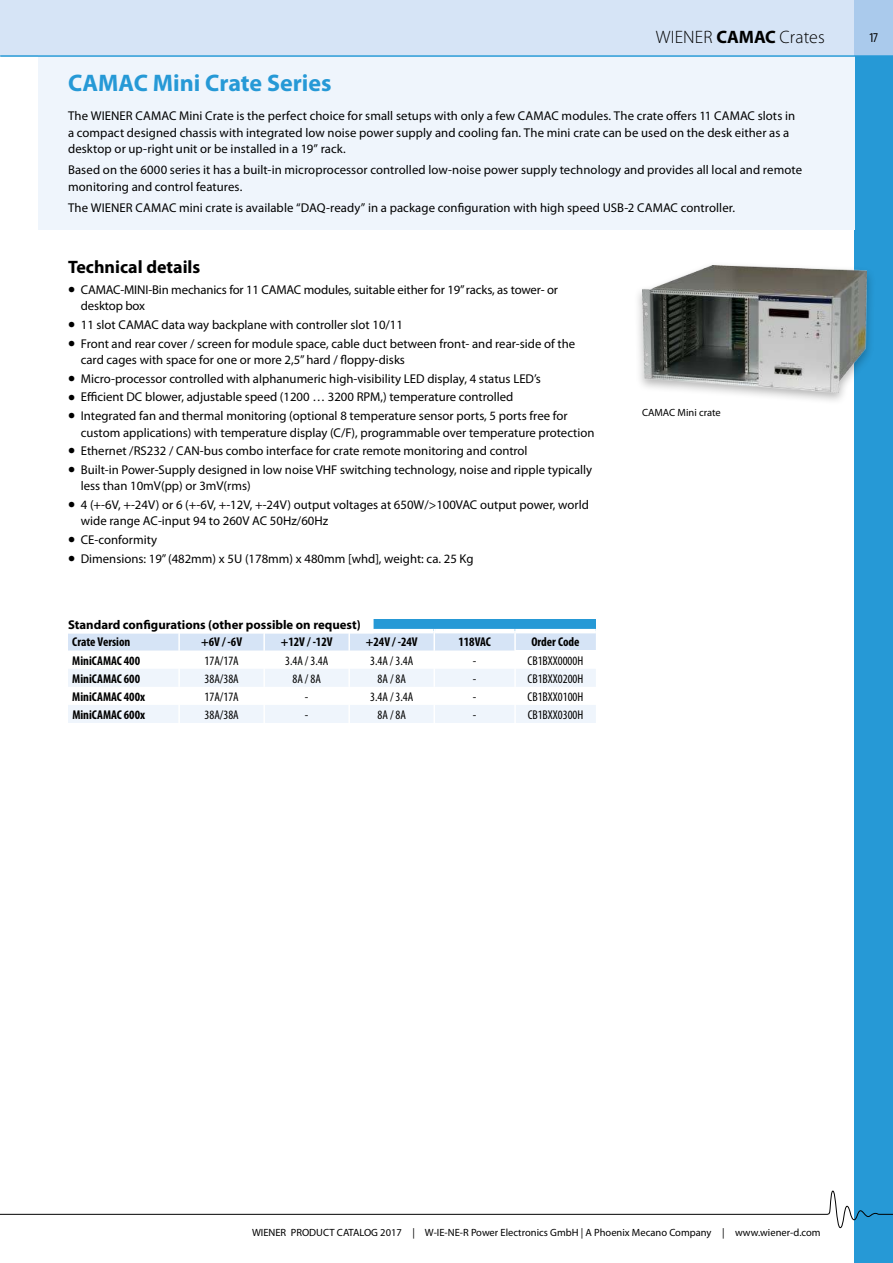
<style>
.page{position:relative;width:893px;height:1263px;background:#fff}
.page>*{position:absolute;margin:0;border:0;box-sizing:border-box;transform-origin:0 0}
.t1{font:700 24px "Myriad Pro";color:#2699d6}
.t2{font:300 18px "Myriad Pro";letter-spacing:.01em;color:#000}
.t3{font:700 18px "Myriad Pro";color:#000}
.t4{font:condensed 13.5px "Myriad Pro";color:#000}
.t5{font:12.75px/16.5px "Myriad Pro";color:#000}
.t6{font:condensed 12.75px "Myriad Pro";color:#000}
.t7{font:700 condensed 12.75px "Myriad Pro";color:#000}
.t8{font:700 12.75px "Myriad Pro";color:#000}
.t9{font:10.5px "Myriad Pro";color:#000}
.s1{font-weight:700}
.s2{font-weight:700;font-size:21px}
</style>
<div class="page">
<div style="left:855px;top:0;width:38px;height:1263px;background:#2699d6"></div>
<div style="left:0;top:0;width:855px;height:55px;background:#d6e4f6"></div>
<svg style="left:0;top:1191px;width:893px;height:37px"></svg>
<div style="left:38px;top:55px;width:817px;height:175px;background:#eff5fc"></div>
<div style="left:68px;top:619px;width:528px;height:12px;background:#2699d6"></div>
<svg style="left:68px;top:629px;width:528px;height:94px"></svg>
<div style="left:64px;top:611px;width:310px;height:22px;background:#fff"></div>
<div style="left:634px;top:261px;width:242px;height:144px;background:#000;opacity:.3"></div>
<img style="left:643px;top:266px;width:224px;height:126px">
<div style="left:855px;top:0;width:38px;height:55px;background:#aacaec"></div>
<hr style="left:0;top:55px;width:893px;height:2px;background:#2699d6">
<h2 class="t2" style="left:656px;top:26px;width:171px">WIENER <span class="s1">CAMAC</span> Crates</h2>
<p class="t4" style="left:870px;top:30px;width:9px">17</p>
<h1 class="t1" style="left:68px;top:67px;width:265px">CAMAC Mini Crate Series</h1>
<p class="t5" style="left:68px;top:108px;width:729px">The WIENER CAMAC Mini Crate is the perfect choice for small setups with only a few CAMAC modules. The crate offers 11 CAMAC slots in a compact designed chassis with integrated low noise power supply and cooling fan. The mini crate can be used on the desk either as a desktop or up-right unit or be installed in a 19” rack.</p>
<p class="t5" style="left:68px;top:162px;width:735px">Based on the 6000 series it has a built-in microprocessor controlled low-noise power supply technology and provides all local and remote monitoring and control features.</p>
<p class="t5" style="left:68px;top:199px;width:669px">The WIENER CAMAC mini crate is available “DAQ-ready” in a package configuration with high speed USB-2 CAMAC controller.</p>
<h2 class="t3" style="left:68px;top:255px;width:134px">Technical details</h2>
<p class="t5" style="left:81px;top:281px;width:479px;text-indent:-13px"><span class="s2">•</span> CAMAC-MINI-Bin mechanics for 11 CAMAC modules, suitable either for 19” racks, as tower- or desktop box</p>
<p class="t5" style="left:68px;top:316px;width:336px"><span class="s2">•</span> 11 slot CAMAC data way backplane with controller slot 10/11</p>
<p class="t5" style="left:81px;top:335px;width:496px;text-indent:-13px"><span class="s2">•</span> Front and rear cover / screen for module space, cable duct between front- and rear-side of the card cages with space for one or more 2,5” hard / floppy-disks</p>
<p class="t5" style="left:68px;top:370px;width:474px"><span class="s2">•</span> Micro-processor controlled with alphanumeric high-visibility LED display, 4 status LED’s</p>
<p class="t5" style="left:68px;top:389px;width:447px"><span class="s2">•</span> Efficient DC blower, adjustable speed (1200 … 3200 RPM,) temperature controlled</p>
<p class="t5" style="left:81px;top:407px;width:515px;text-indent:-13px"><span class="s2">•</span> Integrated fan and thermal monitoring (optional 8 temperature sensor ports, 5 ports free for custom applications) with temperature display (C/F), programmable over temperature protection</p>
<p class="t5" style="left:68px;top:442px;width:461px"><span class="s2">•</span> Ethernet /RS232 / CAN-bus combo interface for crate remote monitoring and control</p>
<p class="t5" style="left:81px;top:461px;width:513px;text-indent:-13px"><span class="s2">•</span> Built-in Power-Supply designed in low noise VHF switching technology, noise and ripple typically less than 10mV(pp) or 3mV(rms)</p>
<p class="t5" style="left:81px;top:496px;width:510px;text-indent:-13px"><span class="s2">•</span> 4 (+-6V, +-24V) or 6 (+-6V, +-12V, +-24V) output voltages at 650W/&gt;100VAC output power, world wide range AC-input 94 to 260V AC 50Hz/60Hz</p>
<p class="t5" style="left:68px;top:531px;width:91px"><span class="s2">•</span> CE-conformity</p>
<p class="t5" style="left:68px;top:550px;width:407px"><span class="s2">•</span> Dimensions: 19” (482mm) x 5U (178mm) x 480mm [whd], weight: ca. 25 Kg</p>
<p class="t8" style="left:68px;top:616px;width:294px">Standard configurations (other possible on request)</p>
<p class="t7" style="left:72px;top:634px;width:60px">Crate Version</p>
<p class="t7" style="left:201px;top:634px;width:42px">+6V / -6V</p>
<p class="t7" style="left:281px;top:634px;width:53px">+12V / -12V</p>
<p class="t7" style="left:366px;top:634px;width:53px">+24V / -24V</p>
<p class="t7" style="left:458px;top:634px;width:34px">118VAC</p>
<p class="t7" style="left:531px;top:634px;width:50px">Order Code</p>
<p class="t7" style="left:72px;top:652px;width:69px">MiniCAMAC 400</p>
<p class="t6" style="left:205px;top:653px;width:36px">17A/17A</p>
<p class="t6" style="left:285px;top:653px;width:45px">3.4A / 3.4A</p>
<p class="t6" style="left:370px;top:653px;width:45px">3.4A / 3.4A</p>
<p class="t6" style="left:473px;top:653px;width:5px">-</p>
<p class="t6" style="left:528px;top:653px;width:57px">CB1BXX0000H</p>
<p class="t7" style="left:72px;top:670px;width:69px">MiniCAMAC 600</p>
<p class="t6" style="left:205px;top:671px;width:36px">38A/38A</p>
<p class="t6" style="left:292px;top:671px;width:30px">8A / 8A</p>
<p class="t6" style="left:378px;top:671px;width:30px">8A / 8A</p>
<p class="t6" style="left:473px;top:671px;width:5px">-</p>
<p class="t6" style="left:528px;top:671px;width:57px">CB1BXX0200H</p>
<p class="t7" style="left:72px;top:688px;width:74px">MiniCAMAC 400x</p>
<p class="t6" style="left:205px;top:689px;width:36px">17A/17A</p>
<p class="t6" style="left:305px;top:689px;width:5px">-</p>
<p class="t6" style="left:370px;top:689px;width:45px">3.4A / 3.4A</p>
<p class="t6" style="left:473px;top:689px;width:5px">-</p>
<p class="t6" style="left:528px;top:689px;width:57px">CB1BXX0100H</p>
<p class="t7" style="left:72px;top:706px;width:74px">MiniCAMAC 600x</p>
<p class="t6" style="left:205px;top:707px;width:36px">38A/38A</p>
<p class="t6" style="left:305px;top:707px;width:5px">-</p>
<p class="t6" style="left:378px;top:707px;width:30px">8A / 8A</p>
<p class="t6" style="left:473px;top:707px;width:5px">-</p>
<p class="t6" style="left:528px;top:707px;width:57px">CB1BXX0300H</p>
<p class="t9" style="left:642px;top:406px;width:80px">CAMAC Mini crate</p>
<p class="t9" style="left:252px;top:1226px;width:570px">WIENER PRODUCT CATALOG 2017 | W-IE-NE-R Power Electronics GmbH | A Phoenix Mecano Company | www.wiener-d.com</p>
</div>
